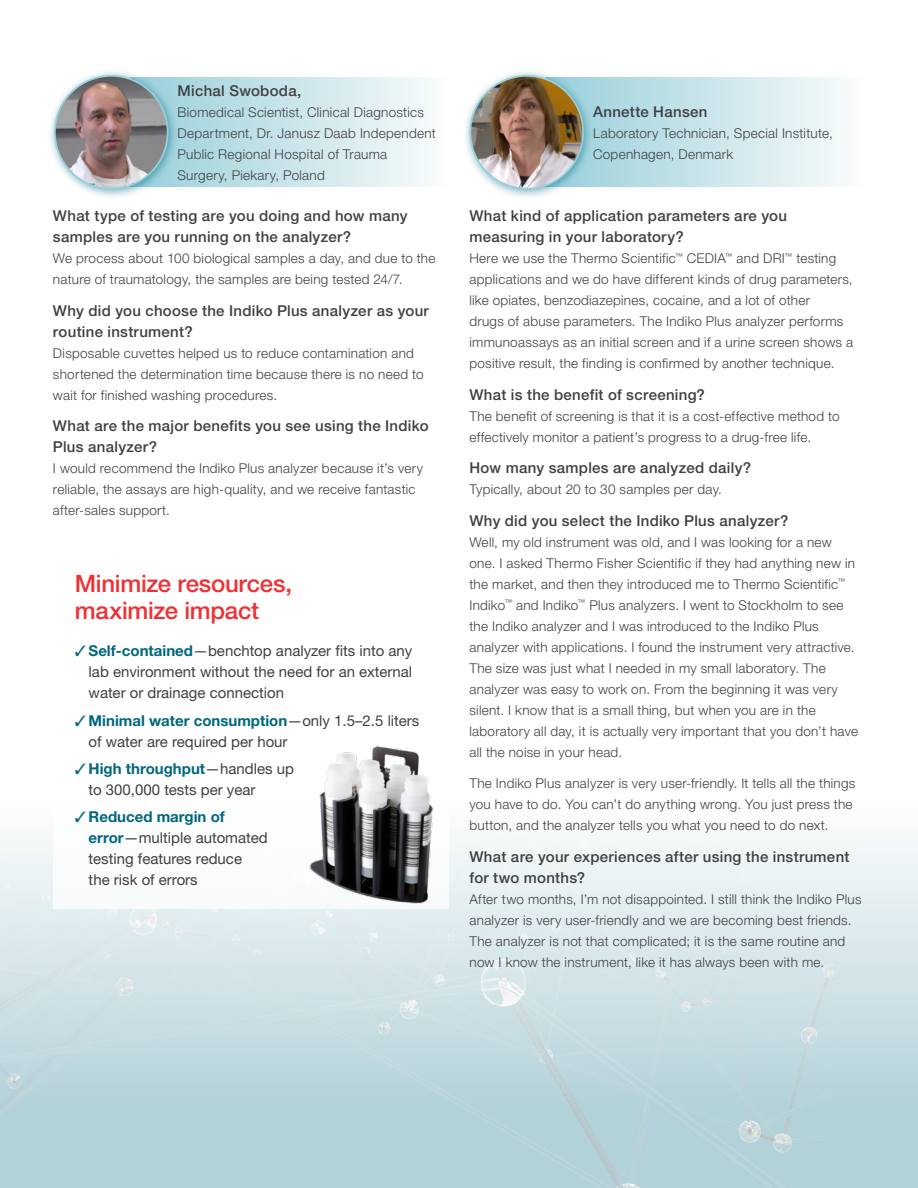
<style>
.page{position:relative;width:918px;height:1188px;background:#fff}
.page>*{position:absolute;margin:0;border:0;box-sizing:border-box;transform-origin:0 0}
.t1{font:500 24px/27px "Helvetica Neue LTW1 G";letter-spacing:-.01em;color:#ee3134}
.t2{font:500 15px/21px "Helvetica Neue LTW1 G";letter-spacing:.02em;color:#414042}
.t3{font:15px/21px "Helvetica Neue LTW1 G";color:#414042}
.t4{font:300 13.5px/21px "Helvetica Neue LTW1 G";letter-spacing:.02em;color:#414042}
.s1{color:#00677f}
.s2{font-weight:700;color:#00677f}
</style>
<div class="page">
<img style="left:0;top:838px;width:910px;height:350px">
<div style="left:53px;top:559px;width:395px;height:350px;background:#fff"></div>
<svg style="left:179px;top:78px;width:248px;height:109px;background:#cde7eb"></svg>
<div style="left:47px;top:68px;width:132px;height:132px;background:#006880;opacity:.51"></div>
<img style="left:55px;top:76px;width:113px;height:113px;border-radius:56px">
<div style="left:54px;top:75px;width:115px;height:114px;border:2px solid #97d0db;border-radius:50%"></div>
<svg style="left:594px;top:78px;width:248px;height:109px;background:#cde7eb"></svg>
<div style="left:463px;top:68px;width:131px;height:132px;background:#006880;opacity:.51"></div>
<img style="left:470px;top:76px;width:113px;height:113px;border-radius:56px">
<div style="left:469px;top:75px;width:115px;height:114px;border:2px solid #97d0db;border-radius:50%"></div>
<img style="left:309px;top:745px;width:125px;height:159px">
<p class="t2" style="left:178px;top:80px;width:125px">Michal Swoboda,</p>
<p class="t4" style="left:178px;top:101px;width:260px">Biomedical Scientist, Clinical Diagnostics Department, Dr. Janusz Daab Independent Public Regional Hospital of Trauma Surgery, Piekary, Poland</p>
<p class="t2" style="left:593px;top:101px;width:116px">Annette Hansen</p>
<p class="t4" style="left:593px;top:122px;width:241px">Laboratory Technician, Special Institute,<br>Copenhagen, Denmark</p>
<p class="t2" style="left:53px;top:205px;width:356px">What type of testing are you doing and how many samples are you running on the analyzer?</p>
<p class="t4" style="left:53px;top:248px;width:384px">We process about 100 biological samples a day, and due to the nature of traumatology, the samples are being tested 24/7.</p>
<p class="t2" style="left:53px;top:300px;width:377px">Why did you choose the Indiko Plus analyzer as your routine instrument?</p>
<p class="t4" style="left:53px;top:342px;width:372px">Disposable cuvettes helped us to reduce contamination and shortened the determination time because there is no need to wait for finished washing procedures.</p>
<p class="t2" style="left:53px;top:415px;width:377px">What are the major benefits you see using the Indiko<br>Plus analyzer?</p>
<p class="t4" style="left:53px;top:458px;width:371px">I would recommend the Indiko Plus analyzer because it’s very reliable, the assays are high-quality, and we receive fantastic after-sales support.</p>
<h1 class="t1" style="left:75px;top:570px;width:219px">Minimize resources, maximize impact</h1>
<p class="t3" style="left:89px;top:640px;width:325px;text-align:justify;text-indent:-14px"><span class="s1">✓</span> <span class="s2">Self-contained</span>—benchtop analyzer fits into any lab environment without the need for an external water or drainage connection</p>
<p class="t3" style="left:89px;top:710px;width:332px;text-indent:-14px"><span class="s1">✓</span> <span class="s2">Minimal water consumption</span>—only 1.5–2.5 liters of water are required per hour</p>
<p class="t3" style="left:89px;top:758px;width:207px;text-indent:-14px"><span class="s1">✓</span> <span class="s2">High throughput</span>—handles up to 300,000 tests per year</p>
<p class="t3" style="left:89px;top:807px;width:181px;text-indent:-14px"><span class="s1">✓</span> <span class="s2">Reduced margin of error</span>—multiple automated testing features reduce<br>the risk of errors</p>
<p class="t2" style="left:470px;top:205px;width:319px">What kind of application parameters are you measuring in your laboratory?</p>
<p class="t4" style="left:470px;top:248px;width:385px">Here we use the Thermo Scientific<sup>™</sup> CEDIA<sup>™</sup> and DRI<sup>™</sup> testing applications and we do have different kinds of drug parameters, like opiates, benzodiazepines, cocaine, and a lot of other<br>drugs of abuse parameters. The Indiko Plus analyzer performs immunoassays as an initial screen and if a urine screen shows a positive result, the finding is confirmed by another technique.</p>
<p class="t2" style="left:470px;top:384px;width:237px">What is the benefit of screening?</p>
<p class="t4" style="left:469px;top:405px;width:372px">The benefit of screening is that it is a cost-effective method to effectively monitor a patient’s progress to a drug-free life.</p>
<p class="t2" style="left:470px;top:457px;width:283px">How many samples are analyzed daily?</p>
<p class="t4" style="left:470px;top:479px;width:254px">Typically, about 20 to 30 samples per day.</p>
<p class="t2" style="left:470px;top:510px;width:320px">Why did you select the Indiko Plus analyzer?</p>
<p class="t4" style="left:469px;top:531px;width:390px">Well, my old instrument was old, and I was looking for a new one. I asked Thermo Fisher Scientific if they had anything new in the market, and then they introduced me to Thermo Scientific<sup>™ </sup>Indiko<sup>™</sup> and Indiko<sup>™</sup> Plus analyzers. I went to Stockholm to see the Indiko analyzer and I was introduced to the Indiko Plus analyzer with applications. I found the instrument very attractive.<br>The size was just what I needed in my small laboratory. The analyzer was easy to work on. From the beginning it was very silent. I know that is a small thing, but when you are in the laboratory all day, it is actually very important that you don’t have all the noise in your head.</p>
<p class="t4" style="left:469px;top:773px;width:387px">The Indiko Plus analyzer is very user-friendly. It tells all the things you have to do. You can’t do anything wrong. You just press the button, and the analyzer tells you what you need to do next.</p>
<p class="t2" style="left:470px;top:846px;width:382px">What are your experiences after using the instrument for two months?</p>
<p class="t4" style="left:470px;top:888px;width:394px">After two months, I’m not disappointed. I still think the Indiko Plus analyzer is very user-friendly and we are becoming best friends.<br>The analyzer is not that complicated; it is the same routine and now I know the instrument, like it has always been with me.</p>
</div>
